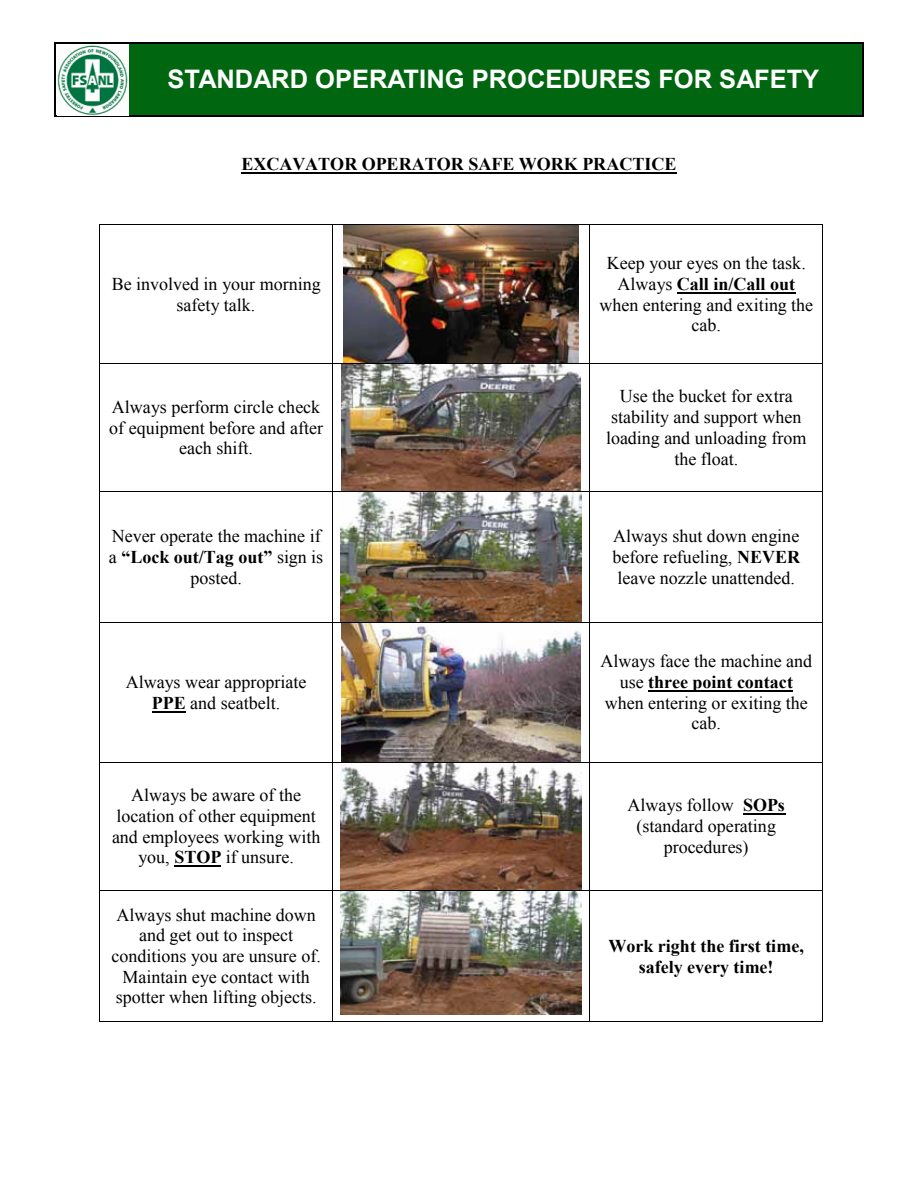
<style>
.page{position:relative;width:918px;height:1188px;background:#fff}
.page>*{position:absolute;margin:0;border:0;box-sizing:border-box;transform-origin:0 0}
.t1{font:700 25.5px "Arial";letter-spacing:-.005em;color:#fff}
.t2{font:18px/20.7px "Times New Roman";color:#000;text-align:center}
.t3{font:700 18px/20.7px "Times New Roman";color:#000;text-align:center}
.s1{font-weight:700}
</style>
<div class="page">
<hr style="left:241px;top:172px;width:436px;height:1px;background:#000">
<img style="left:344px;top:226px;width:235px;height:137px">
<hr style="left:677px;top:292px;width:118px;height:2px;background:#000">
<hr style="left:100px;top:225px;width:232px;height:1px;background:#000">
<hr style="left:333px;top:225px;width:257px;height:1px;background:#000">
<hr style="left:590px;top:225px;width:232px;height:1px;background:#000">
<hr style="left:100px;top:225px;width:1px;height:139px;background:#000">
<hr style="left:332px;top:225px;width:1px;height:139px;background:#000">
<hr style="left:590px;top:225px;width:1px;height:139px;background:#000">
<hr style="left:822px;top:225px;width:1px;height:139px;background:#000">
<img style="left:341px;top:365px;width:241px;height:525px">
<hr style="left:100px;top:364px;width:232px;height:1px;background:#000">
<hr style="left:333px;top:364px;width:257px;height:1px;background:#000">
<hr style="left:590px;top:364px;width:232px;height:1px;background:#000">
<hr style="left:100px;top:364px;width:1px;height:127px;background:#000">
<hr style="left:332px;top:364px;width:1px;height:127px;background:#000">
<hr style="left:590px;top:364px;width:1px;height:127px;background:#000">
<hr style="left:822px;top:364px;width:1px;height:127px;background:#000">
<hr style="left:100px;top:491px;width:232px;height:1px;background:#000">
<hr style="left:333px;top:491px;width:257px;height:1px;background:#000">
<hr style="left:590px;top:491px;width:232px;height:1px;background:#000">
<hr style="left:100px;top:492px;width:1px;height:130px;background:#000">
<hr style="left:332px;top:492px;width:1px;height:130px;background:#000">
<hr style="left:590px;top:492px;width:1px;height:130px;background:#000">
<hr style="left:822px;top:492px;width:1px;height:130px;background:#000">
<hr style="left:152px;top:711px;width:34px;height:1px;background:#000">
<hr style="left:648px;top:690px;width:145px;height:2px;background:#000">
<hr style="left:100px;top:622px;width:232px;height:1px;background:#000">
<hr style="left:333px;top:622px;width:257px;height:1px;background:#000">
<hr style="left:590px;top:622px;width:232px;height:1px;background:#000">
<hr style="left:100px;top:623px;width:1px;height:139px;background:#000">
<hr style="left:332px;top:623px;width:1px;height:139px;background:#000">
<hr style="left:590px;top:623px;width:1px;height:139px;background:#000">
<hr style="left:822px;top:623px;width:1px;height:139px;background:#000">
<hr style="left:174px;top:865px;width:47px;height:2px;background:#000">
<hr style="left:743px;top:813px;width:42px;height:2px;background:#000">
<hr style="left:100px;top:762px;width:232px;height:1px;background:#000">
<hr style="left:333px;top:762px;width:257px;height:1px;background:#000">
<hr style="left:590px;top:762px;width:232px;height:1px;background:#000">
<hr style="left:100px;top:763px;width:1px;height:127px;background:#000">
<hr style="left:332px;top:763px;width:1px;height:127px;background:#000">
<hr style="left:590px;top:763px;width:1px;height:127px;background:#000">
<hr style="left:822px;top:763px;width:1px;height:127px;background:#000">
<img style="left:341px;top:891px;width:241px;height:124px">
<hr style="left:100px;top:890px;width:232px;height:1px;background:#000">
<hr style="left:333px;top:890px;width:257px;height:1px;background:#000">
<hr style="left:590px;top:890px;width:232px;height:1px;background:#000">
<hr style="left:100px;top:890px;width:1px;height:132px;background:#000">
<hr style="left:100px;top:1022px;width:232px;height:1px;background:#000">
<hr style="left:332px;top:890px;width:1px;height:132px;background:#000">
<hr style="left:333px;top:1022px;width:257px;height:1px;background:#000">
<hr style="left:590px;top:890px;width:1px;height:132px;background:#000">
<hr style="left:590px;top:1022px;width:232px;height:1px;background:#000">
<hr style="left:822px;top:890px;width:1px;height:132px;background:#000">
<div style="left:127px;top:42px;width:737px;height:74px;background:#00660f"></div>
<hr style="left:54px;top:42px;width:1px;height:73px;background:#000">
<hr style="left:127px;top:43px;width:1px;height:72px;background:#000">
<hr style="left:863px;top:42px;width:1px;height:73px;background:#000">
<hr style="left:54px;top:42px;width:73px;height:1px;background:#000">
<hr style="left:54px;top:115px;width:73px;height:1px;background:#000">
<hr style="left:127px;top:42px;width:737px;height:1px;background:#000">
<hr style="left:127px;top:115px;width:737px;height:1px;background:#000">
<img style="left:57px;top:44px;width:71px;height:71px">
<h1 class="t1" style="left:168px;top:62px;width:653px">STANDARD OPERATING PROCEDURES FOR SAFETY</h1>
<p class="t3" style="left:241px;top:153px;width:436px">EXCAVATOR OPERATOR SAFE WORK PRACTICE</p>
<p class="t2" style="left:112px;top:273px;width:210px">Be involved in your morning safety talk.</p>
<p class="t2" style="left:600px;top:253px;width:215px">Keep your eyes on the task.<br>Always <span class="s1">Call in/Call out </span>when entering and exiting the cab.</p>
<p class="t2" style="left:109px;top:396px;width:215px">Always perform circle check of equipment before and after each shift.</p>
<p class="t2" style="left:606px;top:386px;width:202px">Use the bucket for extra stability and support when loading and unloading from the float.</p>
<p class="t2" style="left:109px;top:525px;width:216px">Never operate the machine if a <span class="s1">“Lock out/Tag out”</span> sign is posted.</p>
<p class="t2" style="left:613px;top:525px;width:189px;text-align:justify">Always shut down engine before refueling, <span class="s1">NEVER </span>leave nozzle unattended.</p>
<p class="t2" style="left:126px;top:671px;width:182px">Always wear appropriate<br><span class="s1">PPE</span> and seatbelt.</p>
<p class="t2" style="left:600px;top:651px;width:213px">Always face the machine and use <span class="s1">three point contact </span>when entering or exiting the cab.</p>
<p class="t2" style="left:112px;top:785px;width:210px">Always be aware of the location of other equipment and employees working with you, <span class="s1">STOP</span> if unsure.</p>
<p class="t2" style="left:628px;top:795px;width:159px">Always follow <span class="s1">SOPs </span>(standard operating procedures)</p>
<p class="t2" style="left:112px;top:904px;width:211px">Always shut machine down and get out to inspect conditions you are unsure of.<br>Maintain eye contact with spotter when lifting objects.</p>
<p class="t3" style="left:609px;top:935px;width:197px">Work right the first time, safely every time!</p>
</div>
